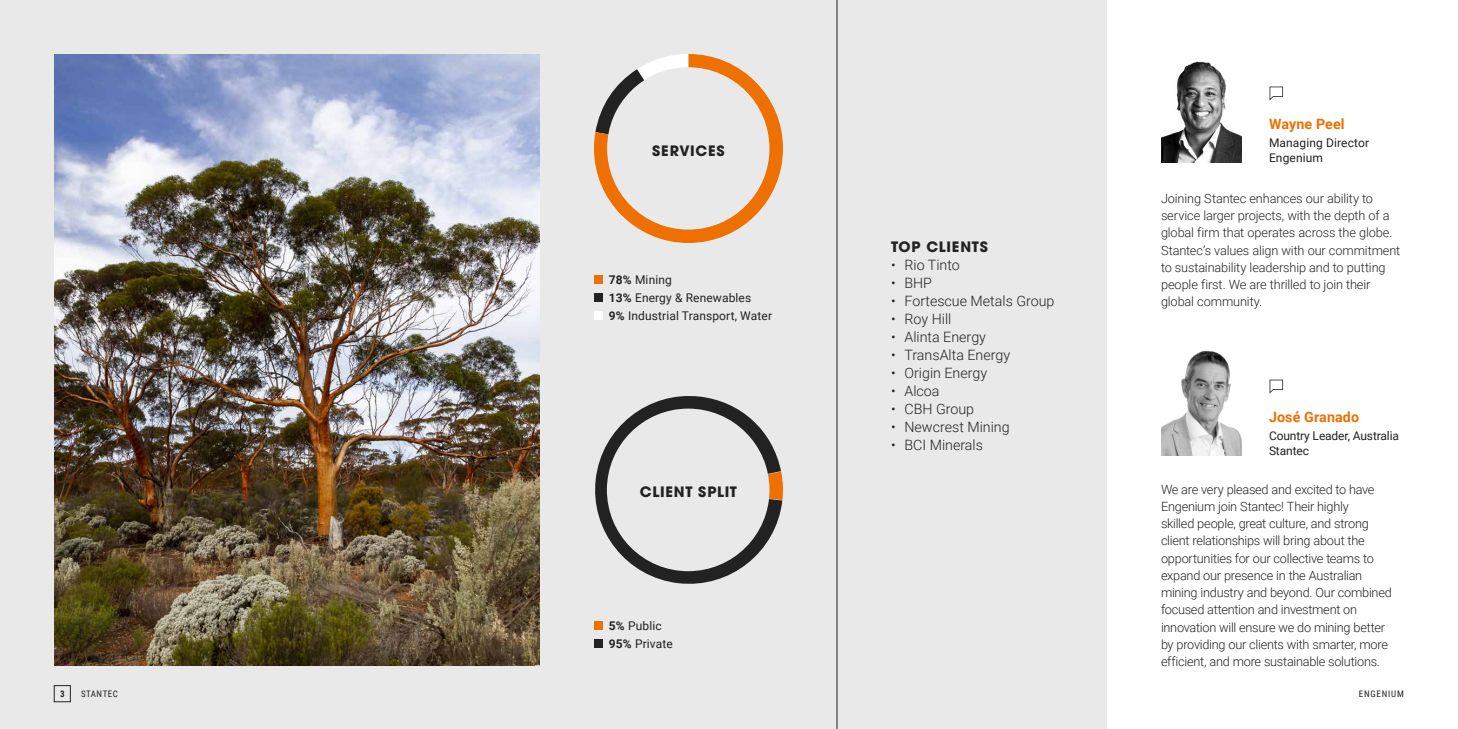
<style>
.page{position:relative;width:1458px;height:729px;background:#fff}
.page>*{position:absolute;margin:0;border:0;box-sizing:border-box;transform-origin:0 0}
.t1{font:300 14.25px "Roboto";color:#222}
.t2{font:700 14.25px "ITC Avant Garde Pro";letter-spacing:.05em;color:#222}
.t3{font:700 14.25px "Roboto";letter-spacing:.01em;color:#ed7000}
.t4{font:300 12.75px/17.2px "Roboto";letter-spacing:-.015em;color:#222}
.t5{font:12px/18px "Roboto";letter-spacing:.01em;color:#222}
.t6{font:12px/15px "Roboto";letter-spacing:-.01em;color:#222}
.t7{font:9px "Roboto Condensed";letter-spacing:.085em;color:#222}
.t8{font:9px "Roboto Condensed";letter-spacing:.06em;color:#222}
.t9{font:700 9px "Roboto Condensed";color:#222}
.s1{font-weight:700}
</style>
<div class="page">
<div style="left:0;top:0;width:1107px;height:729px;background:#e9e9e9"></div>
<svg style="left:595px;top:396px;width:188px;height:188px"></svg>
<svg style="left:594px;top:54px;width:189px;height:189px"></svg>
<div style="left:607px;top:409px;width:163px;height:162px;background:#e9e9e9;border-radius:50%"></div>
<div style="left:594px;top:275px;width:9px;height:9px;background:#ed7000"></div>
<div style="left:594px;top:293px;width:9px;height:9px;background:#222"></div>
<div style="left:594px;top:311px;width:9px;height:9px;background:#fff"></div>
<div style="left:594px;top:621px;width:9px;height:9px;background:#ed7000"></div>
<div style="left:594px;top:639px;width:9px;height:9px;background:#222"></div>
<div style="left:607px;top:67px;width:163px;height:163px;background:#e9e9e9;border-radius:50%"></div>
<img style="left:1161px;top:61px;width:81px;height:101px">
<img style="left:1161px;top:350px;width:81px;height:105px">
<svg style="left:1270px;top:87px;width:13px;height:13px"></svg>
<svg style="left:1270px;top:380px;width:13px;height:13px"></svg>
<hr style="left:837px;top:0;width:1px;height:729px;background:#222">
<img style="left:55px;top:54px;width:485px;height:612px">
<div style="left:54px;top:685px;width:17px;height:17px;border:1px solid #222"></div>
<p class="t2" style="left:652px;top:141px;width:74px">SERVICES</p>
<p class="t5" style="left:609px;top:270px;width:165px"><span class="s1">78%</span> Mining<br><span class="s1">13%</span> Energy &amp; Renewables<br><span class="s1">9%</span> Industrial Transport, Water</p>
<p class="t2" style="left:640px;top:482px;width:99px">CLIENT SPLIT</p>
<p class="t5" style="left:609px;top:616px;width:65px"><span class="s1">5%</span> Public<br><span class="s1">95%</span> Private</p>
<p class="t2" style="left:891px;top:237px;width:98px">TOP CLIENTS</p>
<p class="t1" style="left:891px;top:255px;width:70px">• Rio Tinto</p>
<p class="t1" style="left:891px;top:273px;width:43px">• BHP</p>
<p class="t1" style="left:891px;top:291px;width:165px">• Fortescue Metals Group</p>
<p class="t1" style="left:891px;top:309px;width:62px">• Roy Hill</p>
<p class="t1" style="left:891px;top:327px;width:97px">• Alinta Energy</p>
<p class="t1" style="left:891px;top:345px;width:121px">• TransAlta Energy</p>
<p class="t1" style="left:891px;top:363px;width:98px">• Origin Energy</p>
<p class="t1" style="left:891px;top:381px;width:50px">• Alcoa</p>
<p class="t1" style="left:891px;top:399px;width:85px">• CBH Group</p>
<p class="t1" style="left:891px;top:417px;width:120px">• Newcrest Mining</p>
<p class="t1" style="left:891px;top:435px;width:94px">• BCI Minerals</p>
<p class="t3" style="left:1269px;top:114px;width:77px">Wayne Peel</p>
<p class="t5" style="left:1269px;top:135px;width:102px;line-height:15px">Managing Director<br>Engenium</p>
<p class="t4" style="left:1161px;top:189px;width:241px">Joining Stantec enhances our ability to service larger projects, with the depth of a global firm that operates across the globe.<br>Stantec’s values align with our commitment to sustainability leadership and to putting people first. We are thrilled to join their global community.</p>
<p class="t3" style="left:1269px;top:407px;width:92px">José Granado</p>
<p class="t6" style="left:1269px;top:428px;width:132px">Country Leader, Australia<br>Stantec</p>
<p class="t4" style="left:1161px;top:480px;width:232px">We are very pleased and excited to have Engenium join Stantec! Their highly<br>skilled people, great culture, and strong client relationships will bring about the opportunities for our collective teams to expand our presence in the Australian mining industry and beyond. Our combined focused attention and investment on innovation will ensure we do mining better by providing our clients with smarter, more efficient, and more sustainable solutions.</p>
<p class="t9" style="left:60px;top:688px;width:6px">3</p>
<p class="t8" style="left:81px;top:688px;width:38px">STANTEC</p>
<p class="t7" style="left:1359px;top:688px;width:47px">ENGENIUM</p>
</div>
